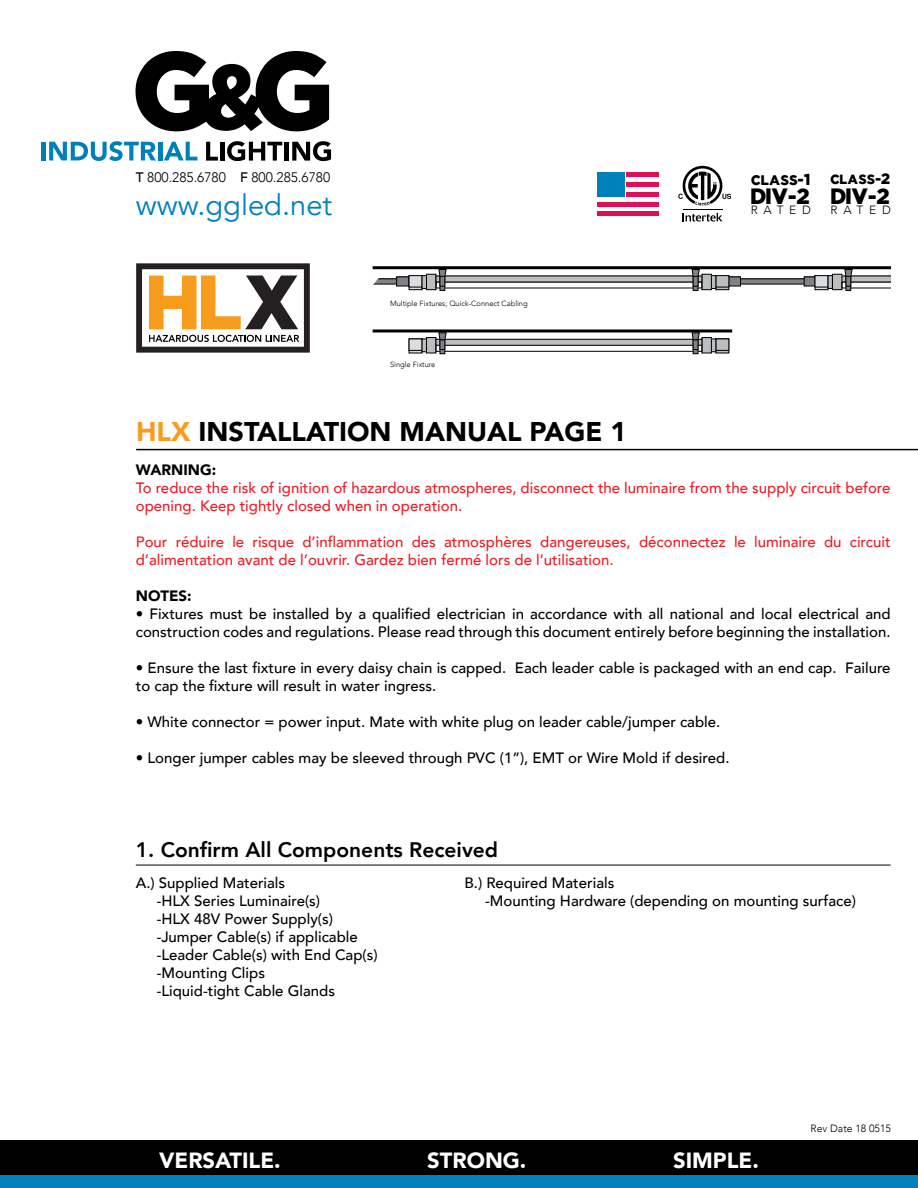
<style>
.page{position:relative;width:918px;height:1188px;background:#fff}
.page>*{position:absolute;margin:0;border:0;box-sizing:border-box;transform-origin:0 0}
.t1{font:29.1px "Avenir";color:#0080bb}
.t2{font:900 27px "Avenir";color:#000}
.t3{font:900 21.9px "Avenir";color:#fff}
.t4{font:21.15px "Jack";color:#000}
.t5{font:800 21px "Avenir";color:#000}
.t6{font:15.15px "Jack";color:#000}
.t7{font:500 15px/18px "Avenir";color:#000}
.t8{font:500 15px/18px "Avenir";color:#ed1d24}
.t9{font:900 15px "Avenir";color:#000}
.t10{font:14.55px "Jack";color:#000}
.t11{font:300 13.8px "Avenir";color:#000}
.t12{font:300 12px "Avenir";letter-spacing:.48em;color:#000}
.t13{font:300 10.5px "Avenir";color:#000}
.t14{font:300 7.5px "Avenir";color:#000}
.s1{font-weight:500}
.s2{color:#f79c1c}
</style>
<div class="page">
<hr style="left:136px;top:449px;width:782px;height:1px;background:#000">
<div style="left:0;top:1140px;width:918px;height:48px;background:#000"></div>
<div style="left:0;top:1176px;width:918px;height:12px;background:#0080bb"></div>
<hr style="left:136px;top:865px;width:755px;height:1px;background:#000">
<div style="left:738px;top:279px;width:71px;height:5px;background:#808285"></div>
<div style="left:370px;top:279px;width:66px;height:5px;background:#808285"></div>
<div style="left:804px;top:277px;width:13px;height:9px;background:#808285"></div>
<div style="left:804px;top:277px;width:13px;height:9px;border:1px solid #000"></div>
<div style="left:815px;top:276px;width:13px;height:14px;background:#5d5d5e"></div>
<div style="left:815px;top:275px;width:13px;height:15px;border:1px solid #000"></div>
<div style="left:815px;top:276px;width:13px;height:11px;background:#dcddde"></div>
<div style="left:815px;top:275px;width:13px;height:12px;border:1px solid #000"></div>
<hr style="left:828px;top:276px;width:4px;height:12px;background:#bcbec0">
<div style="left:828px;top:275px;width:5px;height:14px;border:1px solid #000"></div>
<div style="left:832px;top:274px;width:10px;height:16px;background:#bcbec0"></div>
<div style="left:832px;top:274px;width:10px;height:16px;border:1px solid #000"></div>
<div style="left:846px;top:276px;width:5px;height:14px;background:#808285"></div>
<div style="left:846px;top:276px;width:5px;height:15px;border:1px solid #000"></div>
<svg style="left:842px;top:269px;width:49px;height:19px"></svg>
<div style="left:409px;top:339px;width:13px;height:11px;background:#dcddde"></div>
<div style="left:409px;top:339px;width:13px;height:12px;border:1px solid #000"></div>
<div style="left:716px;top:339px;width:13px;height:11px;background:#bcbec0"></div>
<div style="left:716px;top:339px;width:13px;height:12px;border:1px solid #000"></div>
<svg style="left:422px;top:339px;width:4px;height:13px"></svg>
<div style="left:711px;top:339px;width:5px;height:13px;background:#bcbec0"></div>
<div style="left:711px;top:339px;width:5px;height:13px;border:1px solid #000"></div>
<div style="left:427px;top:338px;width:9px;height:15px;background:#bcbec0"></div>
<div style="left:426px;top:337px;width:10px;height:16px;border:1px solid #000"></div>
<div style="left:702px;top:338px;width:9px;height:15px;background:#bcbec0"></div>
<div style="left:702px;top:337px;width:10px;height:16px;border:1px solid #000"></div>
<div style="left:436px;top:345px;width:266px;height:6px;border:1px solid #000"></div>
<div style="left:436px;top:339px;width:266px;height:6px;background:#bcbec0"></div>
<div style="left:436px;top:339px;width:266px;height:6px;border:1px solid #000"></div>
<div style="left:440px;top:340px;width:5px;height:14px;background:#808285"></div>
<div style="left:440px;top:340px;width:5px;height:14px;border:1px solid #000"></div>
<div style="left:693px;top:340px;width:5px;height:14px;background:#808285"></div>
<div style="left:693px;top:340px;width:5px;height:14px;border:1px solid #000"></div>
<div style="left:440px;top:340px;width:5px;height:10px;border:1px solid #000"></div>
<div style="left:693px;top:340px;width:5px;height:10px;border:1px solid #000"></div>
<svg style="left:439px;top:332px;width:8px;height:8px"></svg>
<svg style="left:692px;top:332px;width:8px;height:8px"></svg>
<div style="left:627px;top:182px;width:32px;height:5px;background:#df0f5a"></div>
<div style="left:627px;top:192px;width:32px;height:5px;background:#df0f5a"></div>
<div style="left:598px;top:202px;width:61px;height:5px;background:#df0f5a"></div>
<hr style="left:598px;top:212px;width:61px;height:4px;background:#df0f5a">
<div style="left:627px;top:172px;width:32px;height:5px;background:#df0f5a"></div>
<div style="left:598px;top:172px;width:27px;height:25px;background:#0080bb"></div>
<hr style="left:373px;top:266px;width:518px;height:3px;background:#000">
<hr style="left:373px;top:329px;width:359px;height:3px;background:#000">
<svg style="left:369px;top:278px;width:10px;height:7px"></svg>
<div style="left:728px;top:277px;width:13px;height:9px;background:#808285"></div>
<div style="left:728px;top:277px;width:13px;height:9px;border:1px solid #000"></div>
<div style="left:409px;top:276px;width:13px;height:14px;background:#5d5d5e"></div>
<div style="left:409px;top:275px;width:13px;height:15px;border:1px solid #000"></div>
<div style="left:716px;top:276px;width:13px;height:14px;background:#4f5051"></div>
<div style="left:716px;top:275px;width:13px;height:15px;border:1px solid #000"></div>
<div style="left:409px;top:276px;width:13px;height:11px;background:#dcddde"></div>
<div style="left:409px;top:275px;width:13px;height:12px;border:1px solid #000"></div>
<div style="left:716px;top:276px;width:13px;height:11px;background:#bcbec0"></div>
<div style="left:716px;top:275px;width:13px;height:12px;border:1px solid #000"></div>
<hr style="left:422px;top:276px;width:4px;height:12px;background:#bcbec0">
<div style="left:422px;top:275px;width:5px;height:14px;border:1px solid #000"></div>
<div style="left:711px;top:276px;width:5px;height:12px;background:#bcbec0"></div>
<div style="left:711px;top:275px;width:5px;height:14px;border:1px solid #000"></div>
<div style="left:427px;top:274px;width:9px;height:16px;background:#bcbec0"></div>
<div style="left:426px;top:274px;width:10px;height:16px;border:1px solid #000"></div>
<div style="left:702px;top:274px;width:9px;height:16px;background:#bcbec0"></div>
<div style="left:702px;top:274px;width:10px;height:16px;border:1px solid #000"></div>
<div style="left:436px;top:276px;width:266px;height:6px;background:#bcbec0"></div>
<div style="left:440px;top:276px;width:5px;height:15px;border:1px solid #000"></div>
<div style="left:693px;top:276px;width:5px;height:15px;border:1px solid #000"></div>
<div style="left:440px;top:276px;width:5px;height:10px;background:#808285"></div>
<div style="left:440px;top:276px;width:5px;height:10px;border:1px solid #000"></div>
<div style="left:693px;top:276px;width:5px;height:10px;background:#808285"></div>
<div style="left:693px;top:276px;width:5px;height:10px;border:1px solid #000"></div>
<svg style="left:439px;top:269px;width:8px;height:8px"></svg>
<svg style="left:692px;top:269px;width:8px;height:8px"></svg>
<svg style="left:136px;top:263px;width:174px;height:90px"></svg>
<hr style="left:41px;top:142px;width:4px;height:18px;background:#0080ba">
<svg style="left:49px;top:141px;width:107px;height:20px"></svg>
<hr style="left:158px;top:142px;width:4px;height:18px;background:#0080ba">
<svg style="left:164px;top:142px;width:33px;height:18px"></svg>
<svg style="left:206px;top:142px;width:12px;height:19px"></svg>
<hr style="left:220px;top:142px;width:4px;height:19px;background:#000">
<svg style="left:227px;top:141px;width:55px;height:20px"></svg>
<hr style="left:284px;top:142px;width:4px;height:19px;background:#000">
<svg style="left:292px;top:141px;width:39px;height:20px"></svg>
<svg style="left:136px;top:51px;width:193px;height:80px"></svg>
<svg style="left:683px;top:213px;width:39px;height:9px"></svg>
<hr style="left:683px;top:209px;width:39px;height:1px;background:#000">
<svg style="left:678px;top:166px;width:53px;height:40px"></svg>
<p class="t11" style="left:136px;top:169px;width:196px"><span class="s1">T</span> 800.285.6780 <span class="s1">F</span> 800.285.6780</p>
<p class="t1" style="left:136px;top:188px;width:198px">www.ggled.net</p>
<p class="t14" style="left:390px;top:299px;width:139px">Multiple Fixtures; Quick-Connect Cabling</p>
<p class="t14" style="left:390px;top:360px;width:47px">Single Fixture</p>
<p class="t2" style="left:136px;top:408px;width:492px"><span class="s2">HLX</span> INSTALLATION MANUAL PAGE 1</p>
<p class="t6" style="left:751px;top:172px;width:61px">class-1</p>
<p class="t12" style="left:751px;top:203px;width:62px">RATED</p>
<p class="t4" style="left:751px;top:187px;width:61px">DIV-2</p>
<p class="t10" style="left:831px;top:172px;width:62px">class-2</p>
<p class="t12" style="left:831px;top:203px;width:62px">RATED</p>
<p class="t4" style="left:831px;top:186px;width:61px">DIV-2</p>
<p class="t9" style="left:136px;top:457px;width:82px">WARNING:</p>
<p class="t8" style="left:136px;top:478px;width:756px">To reduce the risk of ignition of hazardous atmospheres, disconnect the luminaire from the supply circuit before opening. Keep tightly closed when in operation.</p>
<p class="t8" style="left:136px;top:532px;width:756px">Pour réduire le risque d’inflammation des atmosphères dangereuses, déconnectez le luminaire du circuit d’alimentation avant de l’ouvrir. Gardez bien fermé lors de l’utilisation.</p>
<p class="t9" style="left:136px;top:583px;width:57px">NOTES:</p>
<p class="t7" style="left:136px;top:604px;width:756px">• Fixtures must be installed by a qualified electrician in accordance with all national and local electrical and construction codes and regulations. Please read through this document entirely before beginning the installation.</p>
<p class="t7" style="left:136px;top:658px;width:756px">• Ensure the last fixture in every daisy chain is capped. Each leader cable is packaged with an end cap. Failure to cap the fixture will result in water ingress.</p>
<p class="t7" style="left:136px;top:712px;width:586px">• White connector = power input. Mate with white plug on leader cable/jumper cable.</p>
<p class="t7" style="left:136px;top:748px;width:595px">• Longer jumper cables may be sleeved through PVC (1”), EMT or Wire Mold if desired.</p>
<p class="t5" style="left:136px;top:833px;width:364px">1. Confirm All Components Received</p>
<p class="t7" style="left:136px;top:873px;width:151px">A.) Supplied Materials</p>
<p class="t7" style="left:157px;top:891px;width:165px">-HLX Series Luminaire(s)</p>
<p class="t7" style="left:157px;top:909px;width:178px">-HLX 48V Power Supply(s)</p>
<p class="t7" style="left:157px;top:927px;width:203px">-Jumper Cable(s) if applicable</p>
<p class="t7" style="left:157px;top:945px;width:222px">-Leader Cable(s) with End Cap(s)</p>
<p class="t7" style="left:157px;top:963px;width:110px">-Mounting Clips</p>
<p class="t7" style="left:157px;top:981px;width:180px">-Liquid-tight Cable Glands</p>
<p class="t7" style="left:464px;top:873px;width:151px">B.) Required Materials</p>
<p class="t7" style="left:485px;top:891px;width:372px">-Mounting Hardware (depending on mounting surface)</p>
<p class="t3" style="left:159px;top:1141px;width:123px">VERSATILE.</p>
<p class="t3" style="left:427px;top:1141px;width:101px">STRONG.</p>
<p class="t3" style="left:673px;top:1141px;width:87px">SIMPLE.</p>
<p class="t13" style="left:811px;top:1122px;width:82px">Rev Date 18 0515</p>
</div>
